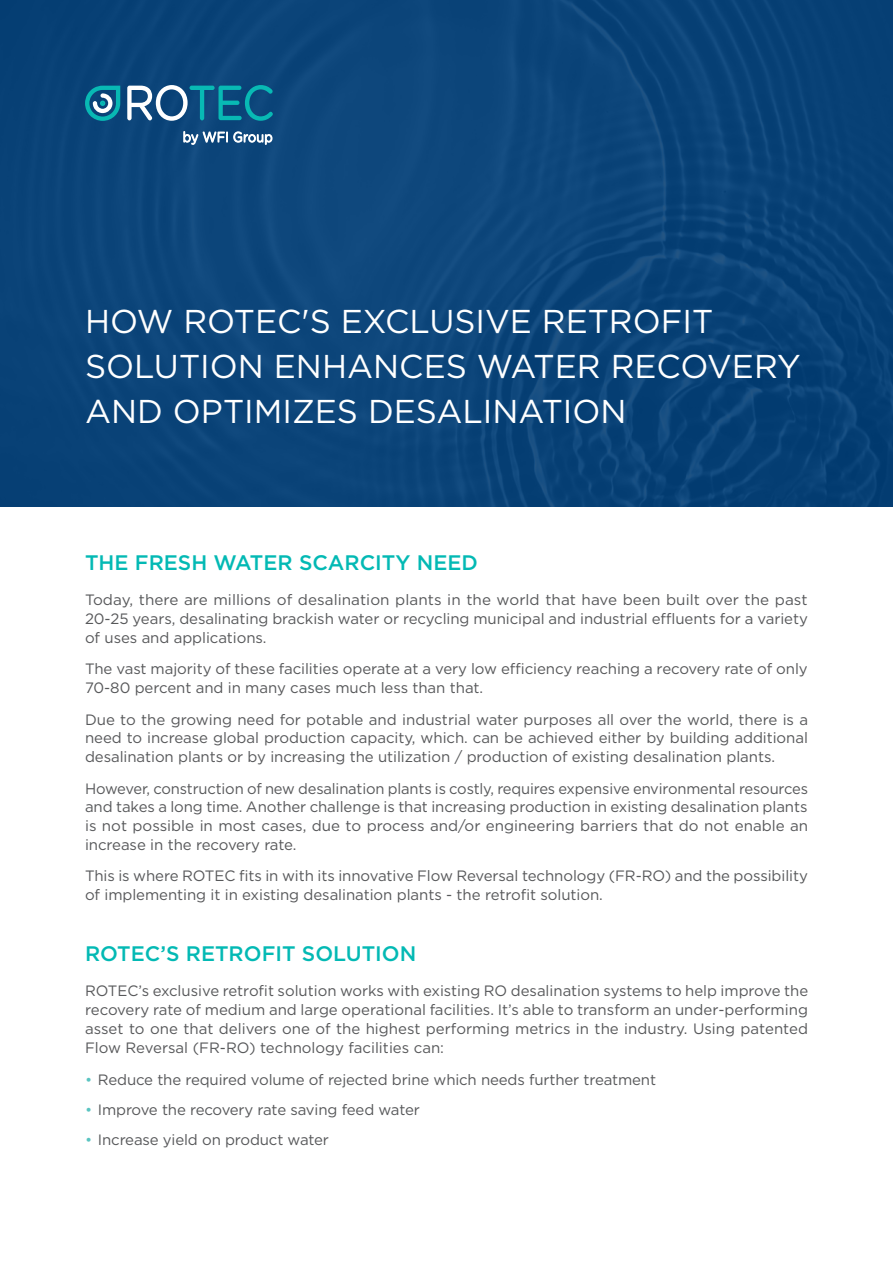
<style>
.page{position:relative;width:893px;height:1263px;background:#fff}
.page>*{position:absolute;margin:0;border:0;box-sizing:border-box;transform-origin:0 0}
.Back_Cover_Header{font:33px/45px "Gotham";color:#fff}
.Header_14{font:500 21px "Gotham";color:#03b9b4}
.Body_Text{font:15px/18.8px "Gotham";letter-spacing:-.005em;color:#57585a;text-align:justify}
.s1{color:#5ac4c1}
</style>
<div class="page">
<div style="left:0;top:0;width:893px;height:506px;background:#0b4479"></div>
<svg style="left:127px;top:85px;width:146px;height:36px;background:#317698"></svg>
<svg style="left:85px;top:86px;width:35px;height:35px"></svg>
<svg style="left:183px;top:131px;width:89px;height:14px"></svg>
<p class="Back_Cover_Header" style="left:85px;top:298px;width:630px">HOW ROTEC'S EXCLUSIVE RETROFIT</p>
<p class="Back_Cover_Header" style="left:85px;top:343px;width:717px">SOLUTION ENHANCES WATER RECOVERY<br>AND OPTIMIZES DESALINATION</p>
<p class="Header_14" style="left:85px;top:548px;width:394px">THE FRESH WATER SCARCITY NEED</p>
<p class="Body_Text" style="left:85px;top:590px;width:724px">Today, there are millions of desalination plants in the world that have been built over the past 20-25 years, desalinating brackish water or recycling municipal and industrial effluents for a variety of uses and applications.</p>
<p class="Body_Text" style="left:85px;top:659px;width:724px">The vast majority of these facilities operate at a very low efficiency reaching a recovery rate of only<br>70-80 percent and in many cases much less than that.</p>
<p class="Body_Text" style="left:85px;top:710px;width:725px">Due to the growing need for potable and industrial water purposes all over the world, there is a need to increase global production capacity, which. can be achieved either by building additional desalination plants or by increasing the utilization / production of existing desalination plants.</p>
<p class="Body_Text" style="left:85px;top:779px;width:725px">However, construction of new desalination plants is costly, requires expensive environmental resources and takes a long time. Another challenge is that increasing production in existing desalination plants is not possible in most cases, due to process and/or engineering barriers that do not enable an increase in the recovery rate.</p>
<p class="Body_Text" style="left:85px;top:866px;width:724px">This is where ROTEC fits in with its innovative Flow Reversal technology (FR-RO) and the possibility of implementing it in existing desalination plants - the retrofit solution.</p>
<p class="Header_14" style="left:85px;top:939px;width:333px">ROTEC’S RETROFIT SOLUTION</p>
<p class="Body_Text" style="left:85px;top:981px;width:725px">ROTEC’s exclusive retrofit solution works with existing RO desalination systems to help improve the recovery rate of medium and large operational facilities. It’s able to transform an under-performing asset to one that delivers one of the highest performing metrics in the industry. Using patented Flow Reversal (FR-RO) technology facilities can:</p>
<p class="Body_Text" style="left:85px;top:1070px;width:572px"><span class="s1">•</span> Reduce the required volume of rejected brine which needs further treatment</p>
<p class="Body_Text" style="left:85px;top:1100px;width:336px"><span class="s1">•</span> Improve the recovery rate saving feed water</p>
<p class="Body_Text" style="left:85px;top:1130px;width:245px"><span class="s1">•</span> Increase yield on product water</p>
</div>
